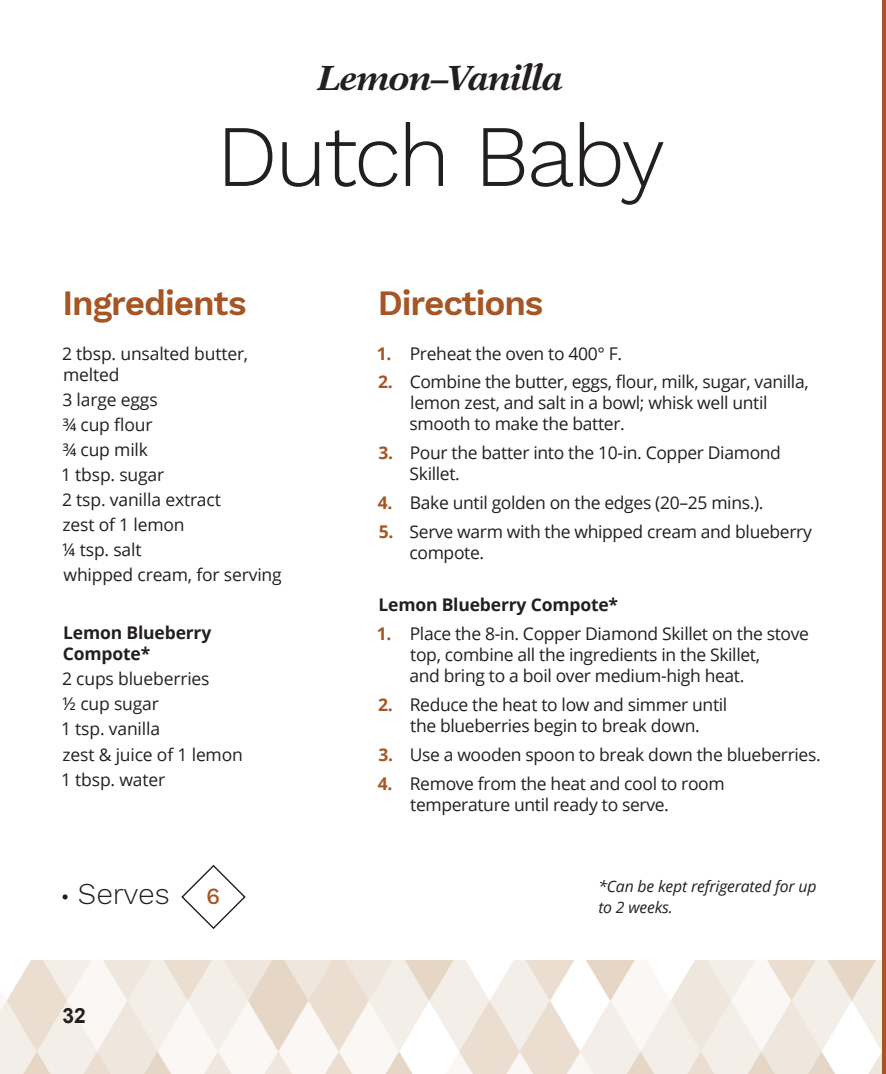
<style>
.page{position:relative;width:886px;height:1074px;background:#fff}
.page>*{position:absolute;margin:0;border:0;box-sizing:border-box;transform-origin:0 0}
.t1{font:300 87.5px "Work Sans";letter-spacing:-.035em;color:#231f20}
.t2{font:600 35px "Work Sans";letter-spacing:-.035em;color:#a65524}
.t3{font:italic 700 35px "New Aster LT Std";letter-spacing:-.02em;color:#231f20}
.t4{font:300 29.75px "Work Sans";letter-spacing:-.005em;color:#231f20}
.t5{font:500 22.75px "Work Sans";color:#a65524}
.t6{font:700 21px "Arial";color:#231f20}
.t7{font:17.5px/25px "Open Sans";letter-spacing:-.02em;color:#231f20}
.t8{font:700 17.5px/21px "Open Sans";letter-spacing:-.01em;color:#231f20}
.t9{font:italic 15.75px/21px "Open Sans";letter-spacing:-.01em;color:#231f20}
.s1{font-weight:700;color:#a65524}
</style>
<div class="page">
<img style="left:0;top:960px;width:881px;height:114px">
<svg style="left:181px;top:864px;width:65px;height:65px"></svg>
<svg style="left:62px;top:894px;width:6px;height:5px"></svg>
<svg style="left:881px;top:1px;width:4px;height:1068px;fill:#a65524"></svg>
<svg style="left:880px;top:1069px;width:6px;height:5px"></svg>
<h2 class="t3" style="left:318px;top:57px;width:247px">Lemon–Vanilla</h2>
<h1 class="t1" style="left:216px;top:104px;width:450px">Dutch Baby</h1>
<h2 class="t2" style="left:62px;top:282px;width:185px">Ingredients</h2>
<h2 class="t2" style="left:377px;top:282px;width:167px">Directions</h2>
<p class="t7" style="left:62px;top:342px;width:188px;line-height:21px">2 tbsp. unsalted butter, melted</p>
<p class="t7" style="left:61px;top:386px;width:222px">3 large eggs<br>¾ cup flour<br>¾ cup milk<br>1 tbsp. sugar<br>2 tsp. vanilla extract<br>zest of 1 lemon<br>¼ tsp. salt<br>whipped cream, for serving</p>
<p class="t8" style="left:63px;top:622px;width:150px">Lemon Blueberry<br>Compote*</p>
<p class="t7" style="left:61px;top:666px;width:183px">2 cups blueberries<br>½ cup sugar<br>1 tsp. vanilla<br>zest &amp; juice of 1 lemon<br>1 tbsp. water</p>
<h3 class="t4" style="left:78px;top:876px;width:93px">Serves</h3>
<h3 class="t5" style="left:206px;top:882px;width:16px">6</h3>
<p class="t6" style="left:62px;top:1001px;width:25px">32</p>
<p class="t7" style="left:377px;top:340px;width:247px"><span class="s1">1.</span> Preheat the oven to 400° F.</p>
<p class="t7" style="left:409px;top:371px;width:400px;line-height:21px;text-indent:-32px"><span class="s1">2.</span> Combine the butter, eggs, flour, milk, sugar, vanilla, lemon zest, and salt in a bowl; whisk well until smooth to make the batter.</p>
<p class="t7" style="left:409px;top:442px;width:373px;line-height:21px;text-indent:-31px"><span class="s1">3.</span> Pour the batter into the 10-in. Copper Diamond<br>Skillet.</p>
<p class="t7" style="left:378px;top:490px;width:387px"><span class="s1">4.</span> Bake until golden on the edges (20–25 mins.).</p>
<p class="t7" style="left:409px;top:521px;width:404px;line-height:21px;text-indent:-31px"><span class="s1">5.</span> Serve warm with the whipped cream and blueberry compote.</p>
<p class="t8" style="left:378px;top:594px;width:241px">Lemon Blueberry Compote*</p>
<p class="t7" style="left:409px;top:623px;width:401px;line-height:21px;text-indent:-33px"><span class="s1">1.</span> Place the 8-in. Copper Diamond Skillet on the stove top, combine all the ingredients in the Skillet,<br>and bring to a boil over medium-high heat.</p>
<p class="t7" style="left:378px;top:694px;width:351px;line-height:21px;text-align:center"><span class="s1">2.</span> Reduce the heat to low and simmer until the blueberries begin to break down.</p>
<p class="t7" style="left:378px;top:741px;width:443px"><span class="s1">3.</span> Use a wooden spoon to break down the blueberries.</p>
<p class="t7" style="left:410px;top:772px;width:316px;line-height:21px;text-indent:-32px"><span class="s1">4.</span> Remove from the heat and cool to room temperature until ready to serve.</p>
<p class="t9" style="left:598px;top:875px;width:220px">*Can be kept refrigerated for up to 2 weeks.</p>
</div>
